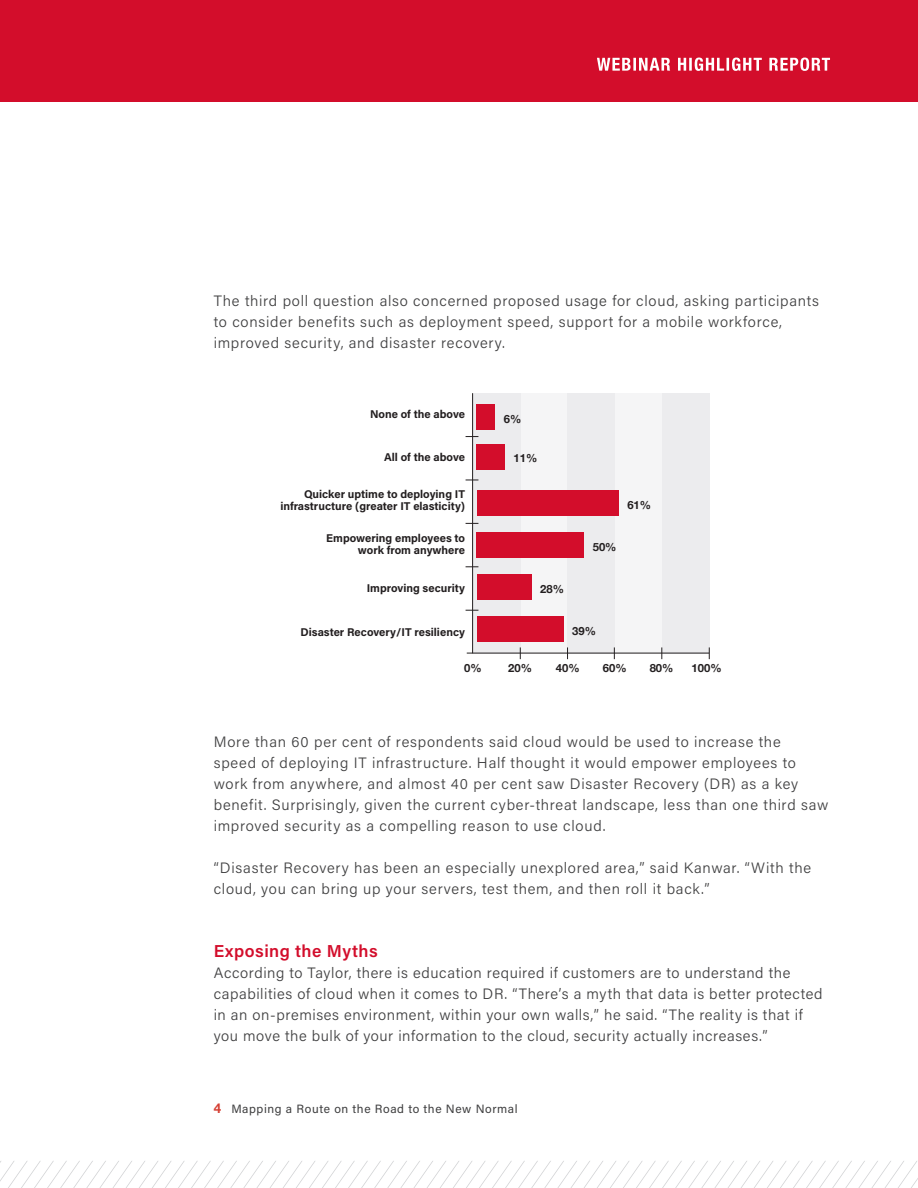
<style>
.page{position:relative;width:918px;height:1188px;background:#fff}
.page>*{position:absolute;margin:0;border:0;box-sizing:border-box;transform-origin:0 0}
.sectiion_head2{font:600 17.25px "Acumin Pro";letter-spacing:.03em;color:#d30d2b}
.Body{font:300 15px/21px "Acumin Pro";letter-spacing:.05em;color:#3e3e3f}
.t1{font:12px "Acumin Pro";letter-spacing:.05em;color:#3e3e3f}
._1{font:700 11.25px/12px "Acumin Pro";color:#231f20;text-align:right}
.t2{font:700 11.25px "Helvetica Neue";color:#231f20}
.s1{font-family:"Helvetica Neue";font-weight:700;font-size:13.5px;color:#d53f33}
</style>
<div class="page">
<svg style="left:0;top:1161px;width:918px;height:27px"></svg>
<div style="left:0;top:0;width:918px;height:101px;background:#d30d2b"></div>
<svg style="left:597px;top:58px;width:233px;height:13px"></svg>
<div style="left:473px;top:393px;width:237px;height:260px;background:#f5f5f6"></div>
<div style="left:473px;top:393px;width:47px;height:260px;background:#ececee"></div>
<div style="left:568px;top:393px;width:47px;height:260px;background:#ececee"></div>
<div style="left:662px;top:393px;width:48px;height:260px;background:#ececee"></div>
<hr style="left:472px;top:393px;width:1px;height:260px;background:#231f20">
<hr style="left:467px;top:653px;width:242px;height:1px;background:#231f20">
<svg style="left:520px;top:647px;width:1px;height:12px"></svg>
<svg style="left:614px;top:647px;width:1px;height:12px"></svg>
<svg style="left:662px;top:647px;width:1px;height:12px"></svg>
<svg style="left:709px;top:647px;width:1px;height:12px"></svg>
<div style="left:477px;top:532px;width:107px;height:26px;background:#d30d2b"></div>
<div style="left:477px;top:405px;width:18px;height:25px;background:#d30d2b"></div>
<div style="left:477px;top:616px;width:86px;height:26px;background:#d30d2b"></div>
<div style="left:477px;top:444px;width:28px;height:26px;background:#d30d2b"></div>
<div style="left:477px;top:490px;width:142px;height:26px;background:#d30d2b"></div>
<div style="left:477px;top:574px;width:55px;height:26px;background:#d30d2b"></div>
<svg style="left:466px;top:567px;width:12px;height:1px"></svg>
<svg style="left:466px;top:480px;width:12px;height:1px"></svg>
<p class="Body" style="left:214px;top:290px;width:607px">The third poll question also concerned proposed usage for cloud, asking participants to consider benefits such as deployment speed, support for a mobile workforce, improved security, and disaster recovery.</p>
<p class="_1" style="left:370px;top:408px;width:96px">None of the above</p>
<p class="_1" style="left:384px;top:450px;width:82px">All of the above</p>
<p class="_1" style="left:280px;top:488px;width:186px">Quicker uptime to deploying IT infrastructure (greater IT elasticity)</p>
<p class="_1" style="left:326px;top:532px;width:140px">Empowering employees to work from anywhere</p>
<p class="_1" style="left:367px;top:581px;width:100px">Improving security</p>
<p class="_1" style="left:301px;top:625px;width:166px">Disaster Recovery/IT resiliency</p>
<p class="t2" style="left:504px;top:412px;width:19px">6%</p>
<p class="t2" style="left:514px;top:451px;width:25px">11%</p>
<p class="t2" style="left:627px;top:498px;width:25px">61%</p>
<p class="t2" style="left:540px;top:582px;width:25px">28%</p>
<p class="t2" style="left:593px;top:540px;width:25px">50%</p>
<p class="t2" style="left:572px;top:624px;width:25px">39%</p>
<p class="t2" style="left:464px;top:661px;width:19px">0%</p>
<p class="t2" style="left:508px;top:661px;width:25px">20%</p>
<p class="t2" style="left:556px;top:661px;width:25px">40%</p>
<p class="t2" style="left:603px;top:661px;width:25px">60%</p>
<p class="t2" style="left:650px;top:661px;width:25px">80%</p>
<p class="t2" style="left:692px;top:661px;width:32px">100%</p>
<p class="Body" style="left:214px;top:731px;width:616px">More than 60 per cent of respondents said cloud would be used to increase the<br>speed of deploying IT infrastructure. Half thought it would empower employees to work from anywhere, and almost 40 per cent saw Disaster Recovery (DR) as a key benefit. Surprisingly, given the current cyber-threat landscape, less than one third saw improved security as a compelling reason to use cloud.</p>
<p class="Body" style="left:214px;top:857px;width:599px">“Disaster Recovery has been an especially unexplored area,” said Kanwar. “With the cloud, you can bring up your servers, test them, and then roll it back.”</p>
<p class="sectiion_head2" style="left:214px;top:939px;width:165px">Exposing the Myths</p>
<p class="Body" style="left:214px;top:962px;width:610px">According to Taylor, there is education required if customers are to understand the capabilities of cloud when it comes to DR. “There’s a myth that data is better protected in an on-premises environment, within your own walls,” he said. “The reality is that if you move the bulk of your information to the cloud, security actually increases.”</p>
<p class="t1" style="left:214px;top:1100px;width:305px"><span class="s1">4</span> Mapping a Route on the Road to the New Normal</p>
</div>
